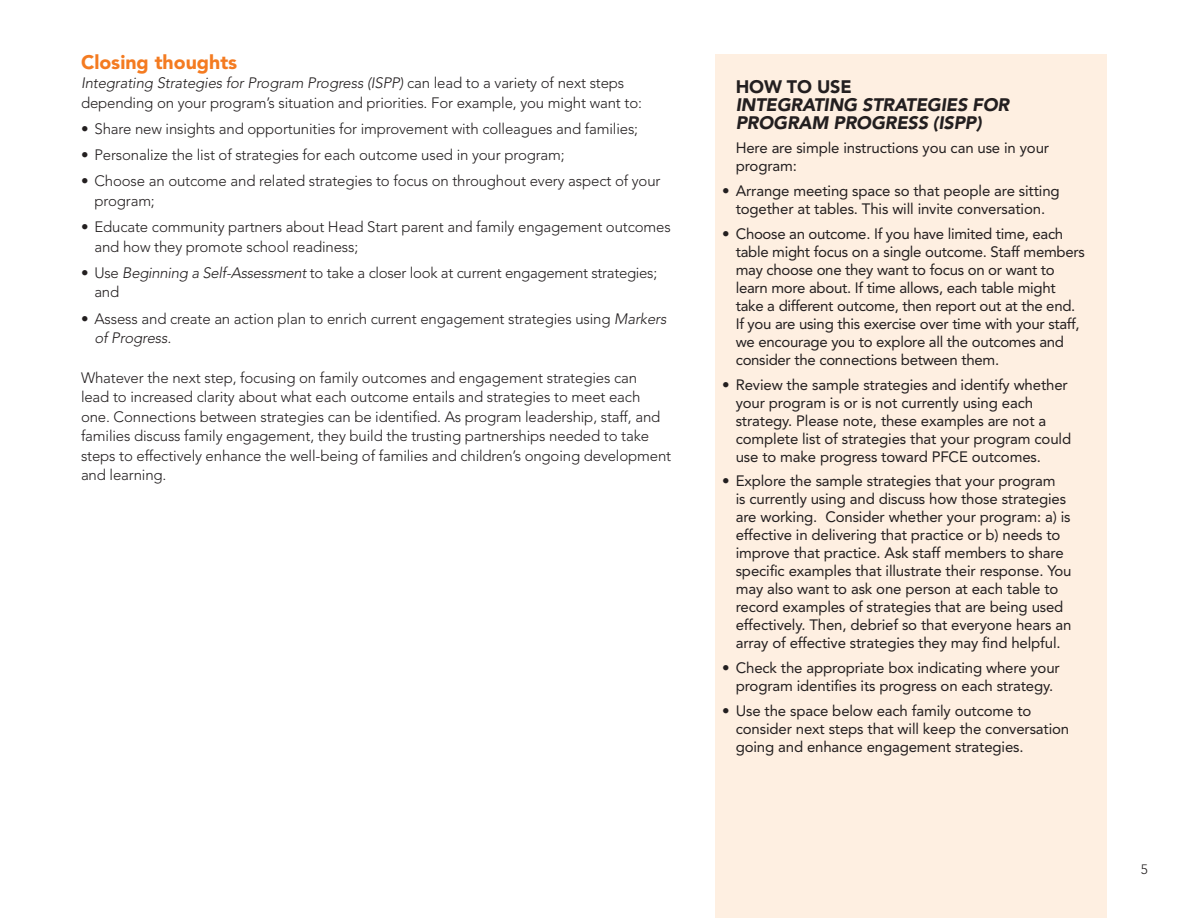
<style>
.page{position:relative;width:1188px;height:918px;background:#fff}
.page>*{position:absolute;margin:0;border:0;box-sizing:border-box;transform-origin:0 0}
.HEAD01{font:900 19.5px "Avenir LT Std";color:#f47b21}
.t1{font:italic 900 18px/18px "Avenir LT Std";letter-spacing:-.01em;color:#231f20}
.t2{font:15px/18px "Avenir LT Std";letter-spacing:-.01em;color:#231f20}
.TEXT{font:300 15px/19.5px "Avenir LT Std";letter-spacing:-.01em;color:#231f20}
.t3{font:300 13.5px "Avenir LT Std";color:#231f20}
.s1{font-style:italic}
.s2{font-style:normal}
</style>
<div class="page">
<div style="left:716px;top:54px;width:391px;height:864px;background:#feefe1"></div>
<h2 class="HEAD01" style="left:81px;top:50px;width:158px">Closing thoughts</h2>
<p class="TEXT" style="left:81px;top:73px;width:563px"><span class="s1">Integrating Strategies for Program Progress (ISPP)</span> can lead to a variety of next steps depending on your program’s situation and priorities. For example, you might want to:</p>
<p class="TEXT" style="left:81px;top:119px;width:559px">• Share new insights and opportunities for improvement with colleagues and families;</p>
<p class="TEXT" style="left:81px;top:145px;width:485px">• Personalize the list of strategies for each outcome used in your program;</p>
<p class="TEXT" style="left:94px;top:172px;width:568px;text-indent:-14px">• Choose an outcome and related strategies to focus on throughout every aspect of your program;</p>
<p class="TEXT" style="left:94px;top:217px;width:578px;text-indent:-14px">• Educate community partners about Head Start parent and family engagement outcomes and how they promote school readiness;</p>
<p class="TEXT" style="left:94px;top:263px;width:564px;text-indent:-14px">• Use <span class="s1">Beginning a Self-Assessment</span> to take a closer look at current engagement strategies; and</p>
<p class="TEXT" style="left:95px;top:309px;width:573px;text-indent:-14px">• Assess and create an action plan to enrich current engagement strategies using <span class="s1">Markers of Progress.</span></p>
<p class="TEXT" style="left:81px;top:368px;width:592px">Whatever the next step, focusing on family outcomes and engagement strategies can<br>lead to increased clarity about what each outcome entails and strategies to meet each one. Connections between strategies can be identified. As program leadership, staff, and families discuss family engagement, they build the trusting partnerships needed to take steps to effectively enhance the well-being of families and children’s ongoing development and learning.</p>
<p class="t1" style="left:736px;top:78px;width:275px"><span class="s2">HOW TO USE<br></span>INTEGRATING STRATEGIES FOR<br>PROGRAM PROGRESS (ISPP)</p>
<p class="t2" style="left:736px;top:139px;width:315px">Here are simple instructions you can use in your program:</p>
<p class="t2" style="left:722px;top:182px;width:339px;text-align:center">• Arrange meeting space so that people are sitting together at tables. This will invite conversation.</p>
<p class="t2" style="left:736px;top:225px;width:351px;text-indent:-14px">• Choose an outcome. If you have limited time, each table might focus on a single outcome. Staff members may choose one they want to focus on or want to learn more about. If time allows, each table might take a different outcome, then report out at the end.<br>If you are using this exercise over time with your staff, we encourage you to explore all the outcomes and consider the connections between them.</p>
<p class="t2" style="left:736px;top:376px;width:337px;text-indent:-14px">• Review the sample strategies and identify whether your program is or is not currently using each strategy. Please note, these examples are not a complete list of strategies that your program could use to make progress toward PFCE outcomes.</p>
<p class="t2" style="left:736px;top:472px;width:337px;text-indent:-14px">• Explore the sample strategies that your program<br>is currently using and discuss how those strategies are working. Consider whether your program: a) is effective in delivering that practice or b) needs to improve that practice. Ask staff members to share specific examples that illustrate their response. You may also want to ask one person at each table to record examples of strategies that are being used effectively. Then, debrief so that everyone hears an array of effective strategies they may find helpful.</p>
<p class="t2" style="left:722px;top:659px;width:339px;text-align:center">• Check the appropriate box indicating where your program identifies its progress on each strategy.</p>
<p class="t2" style="left:736px;top:702px;width:335px;text-indent:-14px">• Use the space below each family outcome to consider next steps that will keep the conversation going and enhance engagement strategies.</p>
<p class="t3" style="left:1141px;top:862px;width:9px">5</p>
</div>
